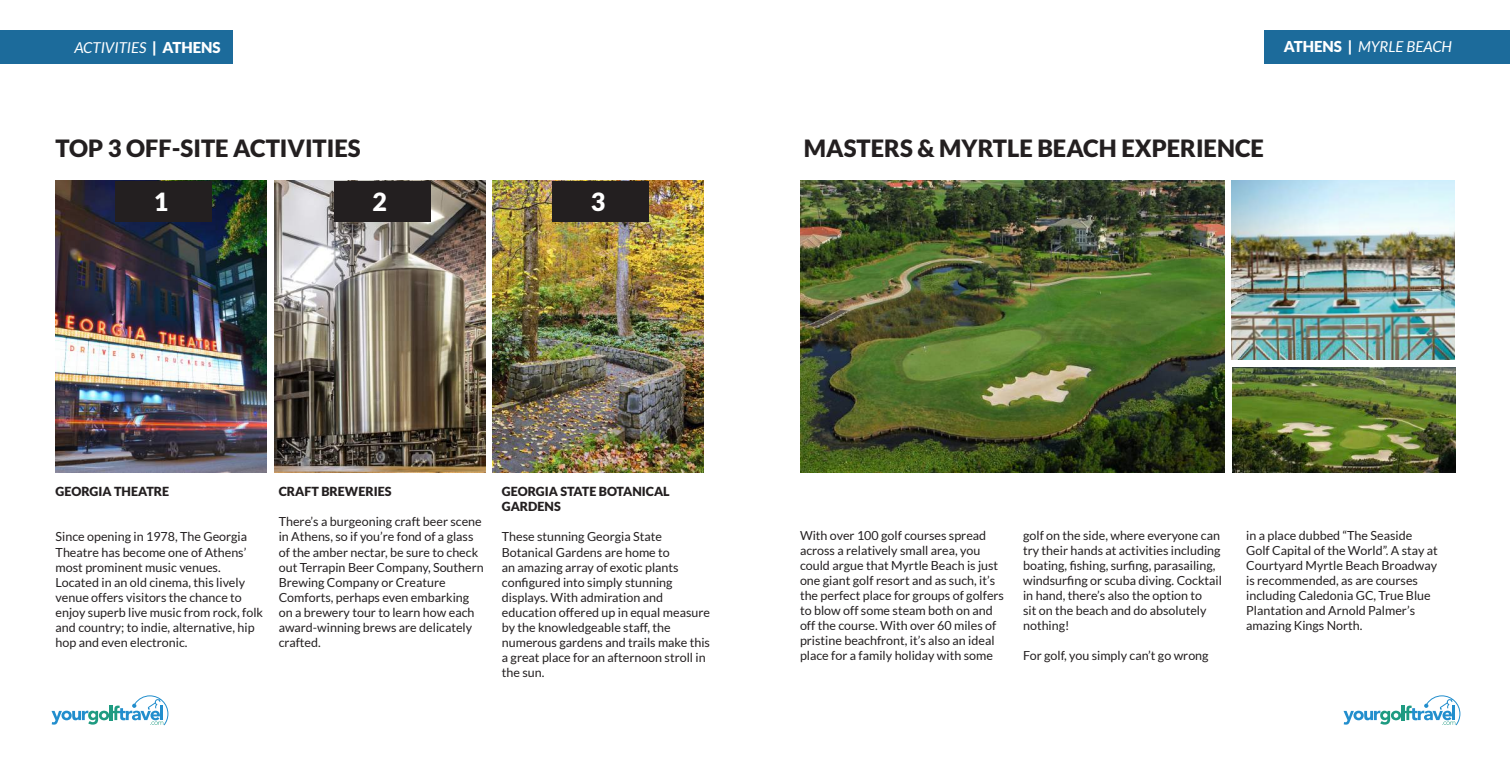
<style>
.page{position:relative;width:1510px;height:766px;background:#fff}
.page>*{position:absolute;margin:0;border:0;box-sizing:border-box;transform-origin:0 0}
.t1{font:900 25px "Lato";color:#fff}
.t2{font:900 23.75px "Lato";color:#231f20}
.t3{font:italic 15px "Lato";color:#fff}
.t4{font:12.5px/15px "Lato";color:#231f20}
.t5{font:900 12.5px/15px "Lato";color:#231f20}
.s1{font-weight:900;font-style:normal}
</style>
<div class="page">
<svg style="left:52px;top:695px;width:116px;height:30px"></svg>
<svg style="left:1343px;top:695px;width:117px;height:30px"></svg>
<div style="left:0;top:30px;width:232px;height:34px;background:#1c6b9b"></div>
<img style="left:56px;top:181px;width:210px;height:291px">
<img style="left:274px;top:181px;width:211px;height:291px">
<img style="left:493px;top:181px;width:210px;height:291px">
<div style="left:115px;top:181px;width:97px;height:40px;background:#231f20"></div>
<div style="left:334px;top:181px;width:96px;height:40px;background:#231f20"></div>
<div style="left:552px;top:181px;width:97px;height:40px;background:#231f20"></div>
<div style="left:1264px;top:30px;width:245px;height:34px;background:#1c6b9b"></div>
<svg style="left:1194px;top:472px;width:16px;height:1px"></svg>
<img style="left:800px;top:181px;width:424px;height:291px">
<img style="left:1231px;top:181px;width:223px;height:179px">
<img style="left:1232px;top:367px;width:223px;height:105px">
<p class="t3" style="left:74px;top:39px;width:148px">ACTIVITIES <span class="s1">| ATHENS</span></p>
<h2 class="t2" style="left:56px;top:135px;width:306px">TOP 3 OFF-SITE ACTIVITIES</h2>
<h1 class="t1" style="left:154px;top:187px;width:16px">1</h1>
<h1 class="t1" style="left:372px;top:187px;width:16px">2</h1>
<h1 class="t1" style="left:591px;top:187px;width:16px">3</h1>
<p class="t3" style="left:1283px;top:38px;width:170px"><span class="s1">ATHENS |</span> MYRLE BEACH</p>
<h2 class="t2" style="left:804px;top:135px;width:461px">MASTERS &amp; MYRTLE BEACH EXPERIENCE</h2>
<p class="t5" style="left:56px;top:484px;width:115px">GEORGIA THEATRE</p>
<p class="t4" style="left:56px;top:529px;width:209px">Since opening in 1978, The Georgia Theatre has become one of Athens’ most prominent music venues.<br>Located in an old cinema, this lively venue offers visitors the chance to enjoy superb live music from rock, folk and country; to indie, alternative, hip hop and even electronic.</p>
<p class="t5" style="left:279px;top:484px;width:114px">CRAFT BREWERIES</p>
<p class="t4" style="left:279px;top:514px;width:206px">There’s a burgeoning craft beer scene in Athens, so if you’re fond of a glass of the amber nectar, be sure to check out Terrapin Beer Company, Southern<br>Brewing Company or Creature<br>Comforts, perhaps even embarking on a brewery tour to learn how each award-winning brews are delicately crafted.</p>
<p class="t5" style="left:502px;top:484px;width:169px">GEORGIA STATE BOTANICAL<br>GARDENS</p>
<p class="t4" style="left:502px;top:529px;width:210px">These stunning Georgia State<br>Botanical Gardens are home to<br>an amazing array of exotic plants configured into simply stunning displays. With admiration and education offered up in equal measure by the knowledgeable staff, the numerous gardens and trails make this a great place for an afternoon stroll in the sun.</p>
<p class="t4" style="left:800px;top:528px;width:205px">With over 100 golf courses spread across a relatively small area, you could argue that Myrtle Beach is just one giant golf resort and as such, it’s the perfect place for groups of golfers to blow off some steam both on and off the course. With over 60 miles of pristine beachfront, it’s also an ideal place for a family holiday with some</p>
<p class="t4" style="left:1023px;top:528px;width:200px">golf on the side, where everyone can try their hands at activities including boating, fishing, surfing, parasailing, windsurfing or scuba diving. Cocktail in hand, there’s also the option to<br>sit on the beach and do absolutely nothing!</p>
<p class="t4" style="left:1023px;top:648px;width:187px">For golf, you simply can’t go wrong</p>
<p class="t4" style="left:1246px;top:528px;width:193px">in a place dubbed “The Seaside<br>Golf Capital of the World”. A stay at<br>Courtyard Myrtle Beach Broadway is recommended, as are courses including Caledonia GC, True Blue<br>Plantation and Arnold Palmer’s amazing Kings North.</p>
</div>
